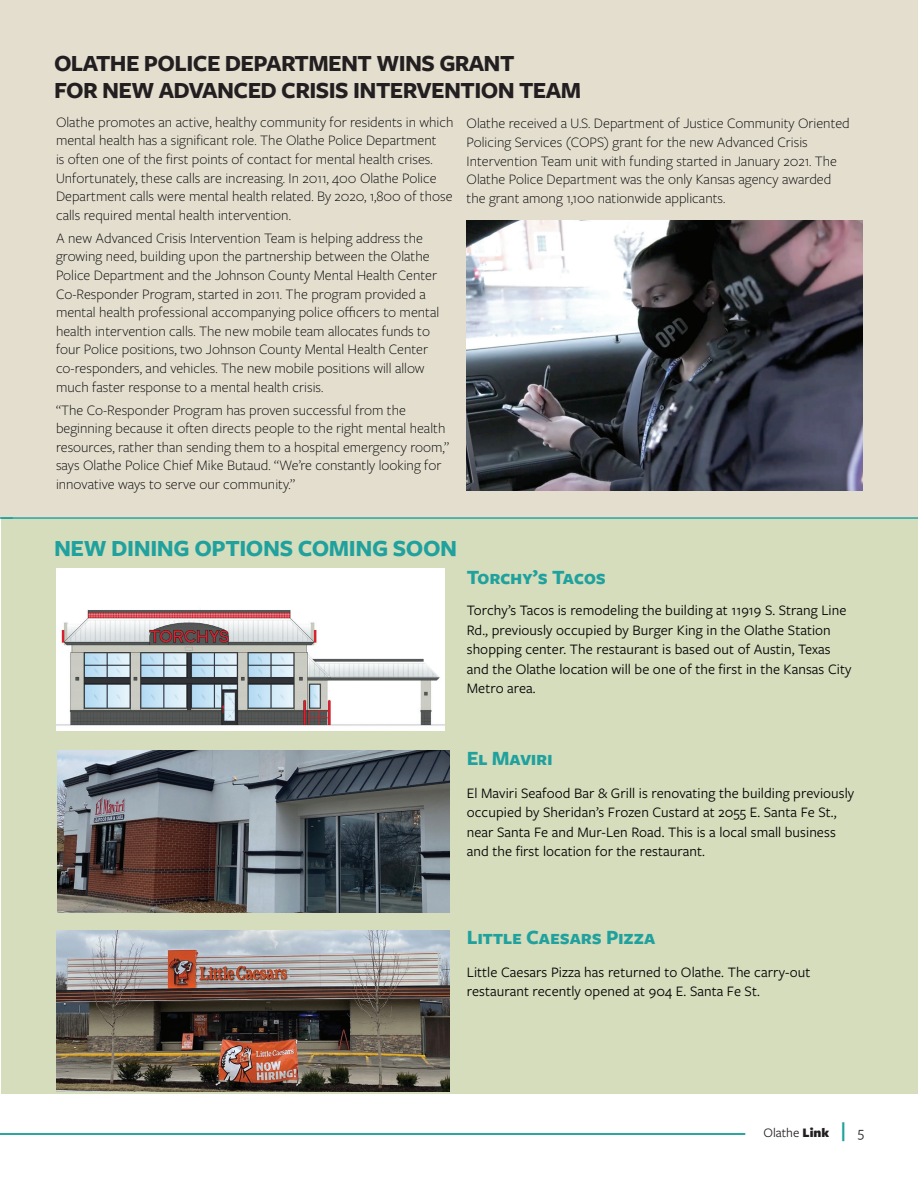
<style>
.page{position:relative;width:918px;height:1188px;background:#fff}
.page>*{position:absolute;margin:0;border:0;box-sizing:border-box;transform-origin:0 0}
.t1{font:700 24px/27px "Freight Sans Pro";letter-spacing:-.025em;color:#231f20}
.Heading{font:700 24px "Freight Sans Pro";letter-spacing:-.02em;color:#20a19d}
.Heading-2{font:700 21px "Freight Sans Pro";letter-spacing:-.02em;color:#20a19d}
.t2{font:300 15px/18.6px "Freight Sans Pro";color:#000}
.t3{font:15px/19.5px "Freight Sans Pro";letter-spacing:.005em;color:#000}
.t4{font:13.5px "Freight Sans Pro";color:#231f20}
.s1{font-weight:900}
.s2{font-weight:600;font-size:21px;color:#20a19d}
.s3{font-size:15px}
</style>
<div class="page">
<hr style="left:0;top:1133px;width:745px;height:2px;background:#20a19d">
<div style="left:0;top:0;width:918px;height:517px;background:#e4decf"></div>
<img style="left:467px;top:221px;width:395px;height:270px">
<div style="left:1px;top:519px;width:917px;height:575px;background:#d5ddbd"></div>
<img style="left:56px;top:568px;width:388px;height:162px">
<img style="left:58px;top:751px;width:392px;height:162px">
<img style="left:56px;top:930px;width:394px;height:162px">
<div style="left:56px;top:571px;width:388px;height:34px;background:#fff"></div>
<hr style="left:1px;top:517px;width:917px;height:2px;background:#20a19d">
<p class="t1" style="left:54px;top:49px;width:529px">OLATHE POLICE DEPARTMENT WINS GRANT<br>FOR NEW ADVANCED CRISIS INTERVENTION TEAM</p>
<p class="t2" style="left:56px;top:112px;width:399px">Olathe promotes an active, healthy community for residents in which mental health has a significant role. The Olathe Police Department<br>is often one of the first points of contact for mental health crises.<br>Unfortunately, these calls are increasing. In 2011, 400 Olathe Police Department calls were mental health related. By 2020, 1,800 of those calls required mental health intervention.</p>
<p class="t2" style="left:56px;top:228px;width:385px">A new Advanced Crisis Intervention Team is helping address the growing need, building upon the partnership between the Olathe Police Department and the Johnson County Mental Health Center Co-Responder Program, started in 2011. The program provided a mental health professional accompanying police officers to mental health intervention calls. The new mobile team allocates funds to four Police positions, two Johnson County Mental Health Center co-responders, and vehicles. The new mobile positions will allow much faster response to a mental health crisis.</p>
<p class="t2" style="left:56px;top:400px;width:395px">“The Co-Responder Program has proven successful from the beginning because it often directs people to the right mental health resources, rather than sending them to a hospital emergency room,” says Olathe Police Chief Mike Butaud. “We’re constantly looking for innovative ways to serve our community.”</p>
<p class="t2" style="left:467px;top:114px;width:385px">Olathe received a U.S. Department of Justice Community Oriented Policing Services (COPS) grant for the new Advanced Crisis Intervention Team unit with funding started in January 2021. The Olathe Police Department was the only Kansas agency awarded the grant among 1,100 nationwide applicants.</p>
<p class="Heading" style="left:54px;top:531px;width:405px">NEW DINING OPTIONS COMING SOON</p>
<p class="Heading-2" style="left:467px;top:563px;width:141px">Torchy’s Tacos</p>
<p class="t3" style="left:467px;top:600px;width:386px">Torchy’s Tacos is remodeling the building at 11919 S. Strang Line Rd., previously occupied by Burger King in the Olathe Station shopping center. The restaurant is based out of Austin, Texas and the Olathe location will be one of the first in the Kansas City Metro area.</p>
<p class="Heading-2" style="left:467px;top:744px;width:87px">El Maviri</p>
<p class="t3" style="left:467px;top:782px;width:389px">El Maviri Seafood Bar &amp; Grill is renovating the building previously occupied by Sheridan’s Frozen Custard at 2055 E. Santa Fe St., near Santa Fe and Mur-Len Road. This is a local small business and the first location for the restaurant.</p>
<p class="Heading-2" style="left:467px;top:923px;width:191px">Little Caesars Pizza</p>
<p class="t3" style="left:467px;top:962px;width:345px">Little Caesars Pizza has returned to Olathe. The carry-out restaurant recently opened at 904 E. Santa Fe St.</p>
<p class="t4" style="left:764px;top:1123px;width:102px">Olathe <span class="s1">Link</span> <span class="s2">|</span> <span class="s3">5</span></p>
</div>
